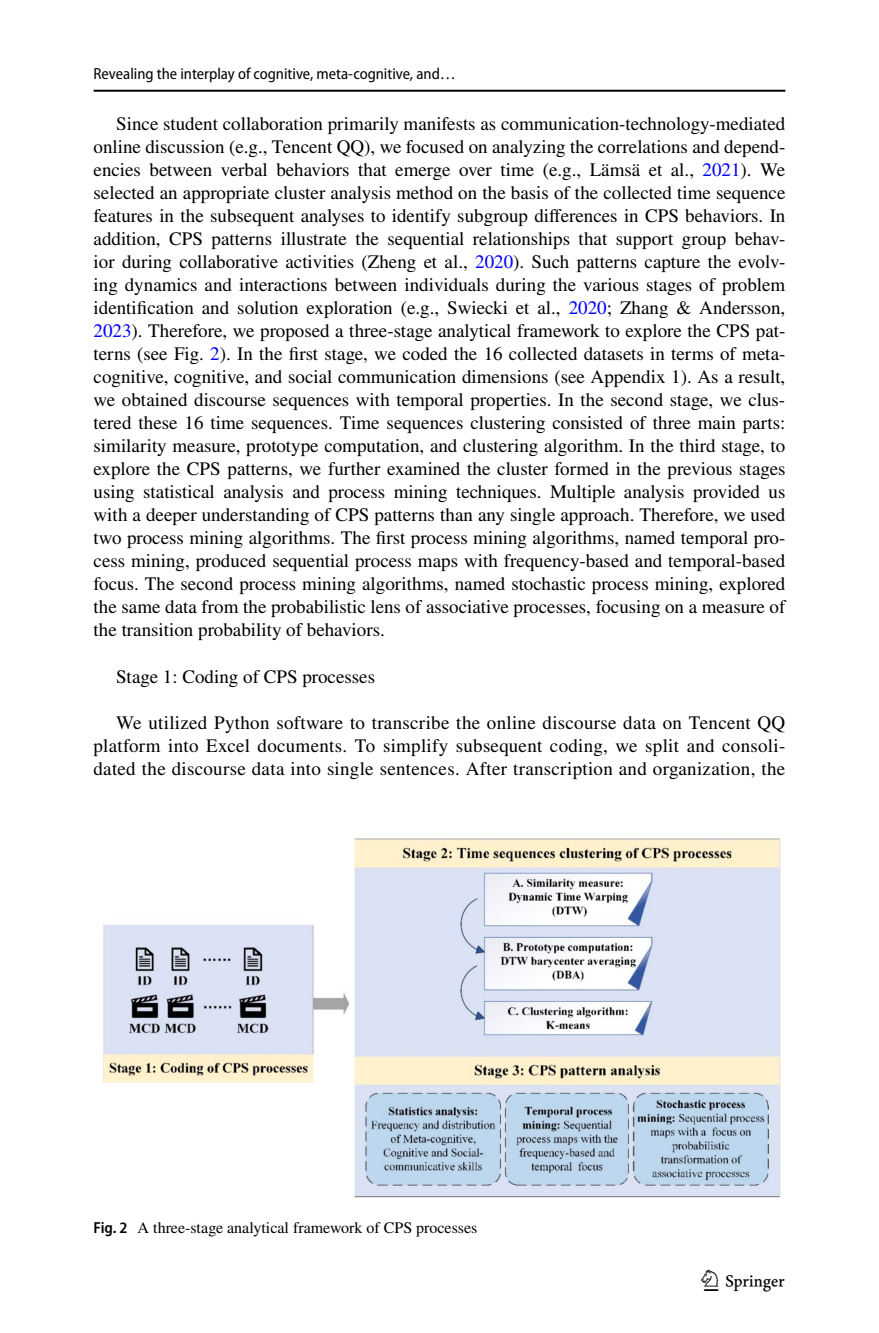
<style>
.page{position:relative;width:879px;height:1333px;background:#fff}
.page>*{position:absolute;margin:0;border:0;box-sizing:border-box;transform-origin:0 0}
.t1{font:30px "Springnew Regular 5";color:#000}
.t2{font:19px/23px "STIX";color:#000;text-align:justify}
.t3{font:16px "Myriad Pro Semi Cn 4";color:#000}
.t4{font:16px "STIX";color:#000}
.s1{color:#00f}
.s2{font-family:"Myriad Pro";font-weight:600;font-stretch:semi-condensed}
</style>
<div class="page">
<hr style="left:94px;top:90px;width:691px;height:2px;background:#000">
<img style="left:103px;top:838px;width:677px;height:360px">
<p class="t3" style="left:94px;top:65px;width:364px">Revealing the interplay of cognitive, meta‑cognitive, and…</p>
<p class="t2" style="left:94px;top:113px;width:693px;text-indent:23px">Since student collaboration primarily manifests as communication-technology-mediated online discussion (e.g., Tencent QQ), we focused on analyzing the correlations and depend&shy;encies between verbal behaviors that emerge over time (e.g., Lämsä et al., <span class="s1">2021</span>). We selected an appropriate cluster analysis method on the basis of the collected time sequence features in the subsequent analyses to identify subgroup differences in CPS behaviors. In addition, CPS patterns illustrate the sequential relationships that support group behav&shy;ior during collaborative activities (Zheng et al., <span class="s1">2020</span>). Such patterns capture the evolv&shy;ing dynamics and interactions between individuals during the various stages of problem identification and solution exploration (e.g., Swiecki et al., <span class="s1">2020</span>; Zhang &amp; Andersson, <span class="s1">2023</span>). Therefore, we proposed a three-stage analytical framework to explore the CPS pat&shy;terns (see Fig. <span class="s1">2</span>). In the first stage, we coded the 16 collected datasets in terms of meta&shy;cognitive, cognitive, and social communication dimensions (see Appendix 1). As a result, we obtained discourse sequences with temporal properties. In the second stage, we clus&shy;tered these 16 time sequences. Time sequences clustering consisted of three main parts: similarity measure, prototype computation, and clustering algorithm. In the third stage, to explore the CPS patterns, we further examined the cluster formed in the previous stages using statistical analysis and process mining techniques. Multiple analysis provided us with a deeper understanding of CPS patterns than any single approach. Therefore, we used two process mining algorithms. The first process mining algorithms, named temporal pro&shy;cess mining, produced sequential process maps with frequency-based and temporal-based focus. The second process mining algorithms, named stochastic process mining, explored the same data from the probabilistic lens of associative processes, focusing on a measure of the transition probability of behaviors.</p>
<p class="t2" style="left:116px;top:666px;width:260px">Stage 1: Coding of CPS processes</p>
<p class="t2" style="left:94px;top:712px;width:693px;text-indent:23px">We utilized Python software to transcribe the online discourse data on Tencent QQ platform into Excel documents. To simplify subsequent coding, we split and consoli&shy;dated the discourse data into single sentences. After transcription and organization, the</p>
<p class="t4" style="left:94px;top:1216px;width:385px"><span class="s2">Fig. 2</span> A three-stage analytical framework of CPS processes</p>
<h1 class="t1" style="left:704px;top:1269px;width:83px">1 3</h1>
</div>
